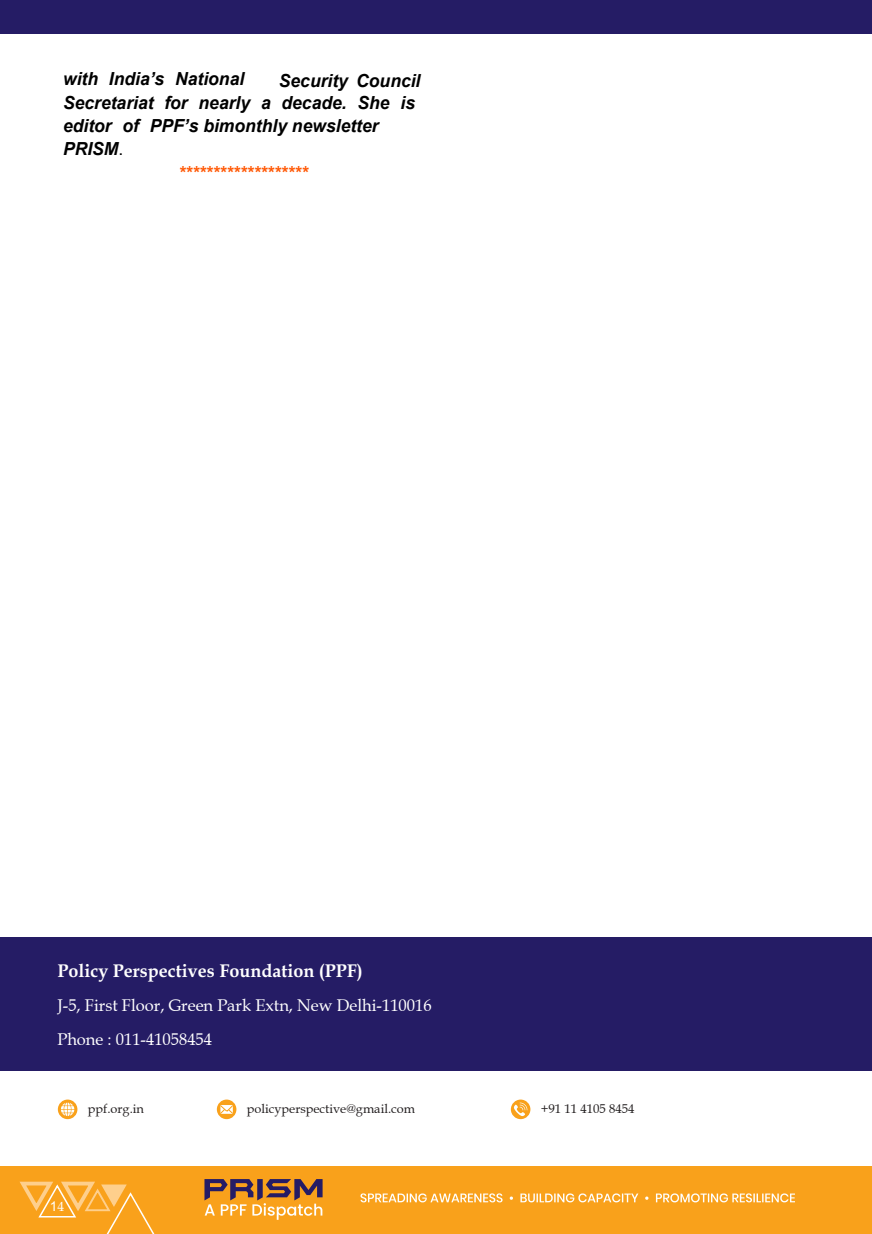
<style>
.page{position:relative;width:872px;height:1234px;background:#fff}
.page>*{position:absolute;margin:0;border:0;box-sizing:border-box;transform-origin:0 0}
.t1{font:700 18.45px "Book Antiqua";color:#fff}
.t2{font:italic 700 18px "Arial";color:#000}
.t3{font:700 18px "Arial";color:#f50}
.t4{font:16.95px/33.8px "Book Antiqua";color:#fff}
.t5{font:13.5px "Arial";color:#fff}
.t6{font:12.75px "Book Antiqua";color:#231f20}
.s1{font-weight:400;font-style:normal}
.s2{font-family:"Book Antiqua"}
</style>
<div class="page">
<div style="left:0;top:1165px;width:872px;height:68px;background:#f9a11b"></div>
<div style="left:0;top:0;width:872px;height:34px;background:#251c65"></div>
<svg style="left:19px;top:1179px;width:303px;height:54px"></svg>
<svg style="left:360px;top:1193px;width:435px;height:8px"></svg>
<div style="left:0;top:937px;width:872px;height:133px;background:#251c65"></div>
<svg style="left:58px;top:1099px;width:19px;height:19px"></svg>
<svg style="left:61px;top:1102px;width:13px;height:14px"></svg>
<svg style="left:511px;top:1099px;width:19px;height:19px"></svg>
<svg style="left:514px;top:1102px;width:13px;height:14px"></svg>
<svg style="left:217px;top:1099px;width:19px;height:19px"></svg>
<svg style="left:220px;top:1104px;width:13px;height:9px"></svg>
<p class="t2" style="left:63px;top:67px;width:183px">with India’s National</p>
<p class="t2" style="left:279px;top:69px;width:143px">Security Council</p>
<p class="t2" style="left:63px;top:91px;width:353px">Secretariat for nearly a decade. She is</p>
<p class="t2" style="left:63px;top:114px;width:317px">editor of PPF’s bimonthly newsletter</p>
<p class="t2" style="left:63px;top:137px;width:62px">PRISM<span class="s1">.</span></p>
<p class="t3" style="left:180px;top:160px;width:131px">*******************</p>
<p class="t1" style="left:57px;top:963px;width:307px">Policy Perspectives Foundation (PPF)</p>
<p class="t4" style="left:57px;top:988px;width:376px">J-5, First Floor, Green Park Extn, New Delhi-110016<br>Phone : 011-41058454</p>
<p class="t6" style="left:88px;top:1100px;width:58px">ppf.org.in</p>
<p class="t6" style="left:247px;top:1100px;width:170px">policyperspective@gmail.com</p>
<p class="t6" style="left:541px;top:1100px;width:95px">+91 11 4105 8454</p>
<p class="t5" style="left:50px;top:1200px;width:16px">1<span class="s2">4</span></p>
</div>
